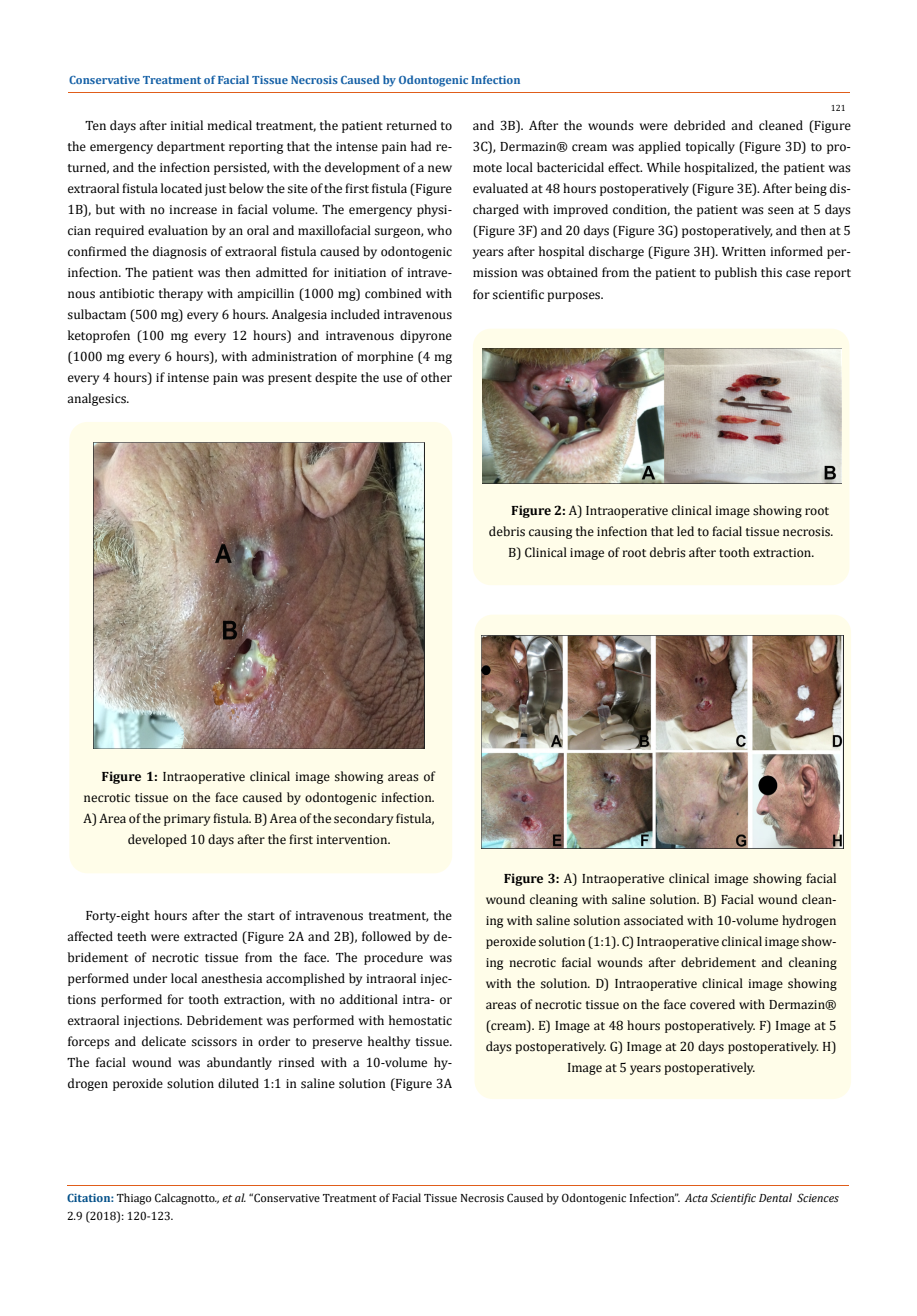
<style>
.page{position:relative;width:917px;height:1316px;background:#fff}
.page>*{position:absolute;margin:0;border:0;box-sizing:border-box;transform-origin:0 0}
.t1{font:13.5px/21px "Cambria";color:#000;text-align:justify}
.t2{font:12px/18px "Cambria";color:#000}
.t3{font:700 12px "Cambria";color:#1560a6}
.t4{font:9px "Cambria";color:#000}
.s1{font-weight:700}
.s2{font-weight:700;color:#035089}
.s3{font-style:italic}
</style>
<div class="page">
<div style="left:69px;top:422px;width:383px;height:451px;background:#fffde9;border-radius:18px"></div>
<img style="left:94px;top:442px;width:330px;height:306px">
<div style="left:473px;top:329px;width:376px;height:256px;background:#fffde9;border-radius:18px"></div>
<img style="left:483px;top:348px;width:358px;height:135px">
<div style="left:474px;top:614px;width:377px;height:485px;background:#fffde9;border-radius:18px"></div>
<img style="left:482px;top:635px;width:361px;height:213px">
<hr style="left:68px;top:93px;width:781px;height:1px;background:#e05d1a">
<hr style="left:67px;top:1185px;width:781px;height:1px;background:#e05d1a">
<p class="t3" style="left:69px;top:71px;width:453px">Conservative Treatment of Facial Tissue Necrosis Caused by Odontogenic Infection</p>
<p class="t4" style="left:830px;top:103px;width:16px">121</p>
<p class="t1" style="left:68px;top:115px;width:386px;text-indent:18px">Ten days after initial medical treatment, the patient returned to the emergency department reporting that the intense pain had re&shy;turned, and the infection persisted, with the development of a new extraoral fistula located just below the site of the first fistula (Figure 1B), but with no increase in facial volume. The emergency physi&shy;cian required evaluation by an oral and maxillofacial surgeon, who confirmed the diagnosis of extraoral fistula caused by odontogenic infection. The patient was then admitted for initiation of intrave&shy;nous antibiotic therapy with ampicillin (1000 mg) combined with sulbactam (500 mg) every 6 hours. Analgesia included intravenous ketoprofen (100 mg every 12 hours) and intravenous dipyrone (1000 mg every 6 hours), with administration of morphine (4 mg every 4 hours) if intense pain was present despite the use of other analgesics.</p>
<p class="t1" style="left:473px;top:115px;width:379px">and 3B). After the wounds were debrided and cleaned (Figure 3C), Dermazin® cream was applied topically (Figure 3D) to pro&shy;mote local bactericidal effect. While hospitalized, the patient was evaluated at 48 hours postoperatively (Figure 3E). After being dis&shy;charged with improved condition, the patient was seen at 5 days (Figure 3F) and 20 days (Figure 3G) postoperatively, and then at 5 years after hospital discharge (Figure 3H). Written informed per&shy;mission was obtained from the patient to publish this case report for scientific purposes.</p>
<p class="t1" style="left:511px;top:500px;width:319px"><span class="s1">Figure 2:</span> A) Intraoperative clinical image showing root</p>
<p class="t1" style="left:489px;top:521px;width:346px">debris causing the infection that led to facial tissue necrosis.</p>
<p class="t1" style="left:508px;top:542px;width:307px">B) Clinical image of root debris after tooth extraction.</p>
<p class="t1" style="left:102px;top:766px;width:334px"><span class="s1">Figure 1:</span> Intraoperative clinical image showing areas of</p>
<p class="t1" style="left:84px;top:787px;width:352px">necrotic tissue on the face caused by odontogenic infection.</p>
<p class="t1" style="left:84px;top:808px;width:352px">A) Area of the primary fistula. B) Area of the secondary fistula,</p>
<p class="t1" style="left:128px;top:829px;width:264px">developed 10 days after the first intervention.</p>
<p class="t1" style="left:68px;top:904px;width:386px;text-indent:18px">Forty-eight hours after the start of intravenous treatment, the affected teeth were extracted (Figure 2A and 2B), followed by de&shy;bridement of necrotic tissue from the face. The procedure was performed under local anesthesia accomplished by intraoral injec&shy;tions performed for tooth extraction, with no additional intra- or extraoral injections. Debridement was performed with hemostatic forceps and delicate scissors in order to preserve healthy tissue.<br>The facial wound was abundantly rinsed with a 10-volume hy&shy;drogen peroxide solution diluted 1:1 in saline solution (Figure 3A</p>
<p class="t1" style="left:503px;top:867px;width:334px"><span class="s1">Figure 3:</span> A) Intraoperative clinical image showing facial</p>
<p class="t1" style="left:485px;top:888px;width:352px">wound cleaning with saline solution. B) Facial wound clean-</p>
<p class="t1" style="left:485px;top:909px;width:352px">ing with saline solution associated with 10-volume hydrogen</p>
<p class="t1" style="left:485px;top:930px;width:352px">peroxide solution (1:1). C) Intraoperative clinical image show-</p>
<p class="t1" style="left:485px;top:951px;width:352px">ing necrotic facial wounds after debridement and cleaning</p>
<p class="t1" style="left:485px;top:972px;width:352px">with the solution. D) Intraoperative clinical image showing</p>
<p class="t1" style="left:485px;top:993px;width:352px">areas of necrotic tissue on the face covered with Dermazin®</p>
<p class="t1" style="left:485px;top:1014px;width:352px">(cream). E) Image at 48 hours postoperatively. F) Image at 5</p>
<p class="t1" style="left:485px;top:1035px;width:352px">days postoperatively. G) Image at 20 days postoperatively. H)</p>
<p class="t1" style="left:567px;top:1056px;width:190px">Image at 5 years postoperatively.</p>
<p class="t2" style="left:67px;top:1189px;width:773px"><span class="s2">Citation:</span> Thiago Calcagnotto<span class="s3">., et al.</span> “Conservative Treatment of Facial Tissue Necrosis Caused by Odontogenic Infection”. <span class="s3">Acta Scientific Dental Sciences<br></span>2.9 (2018): 120-123.</p>
</div>
